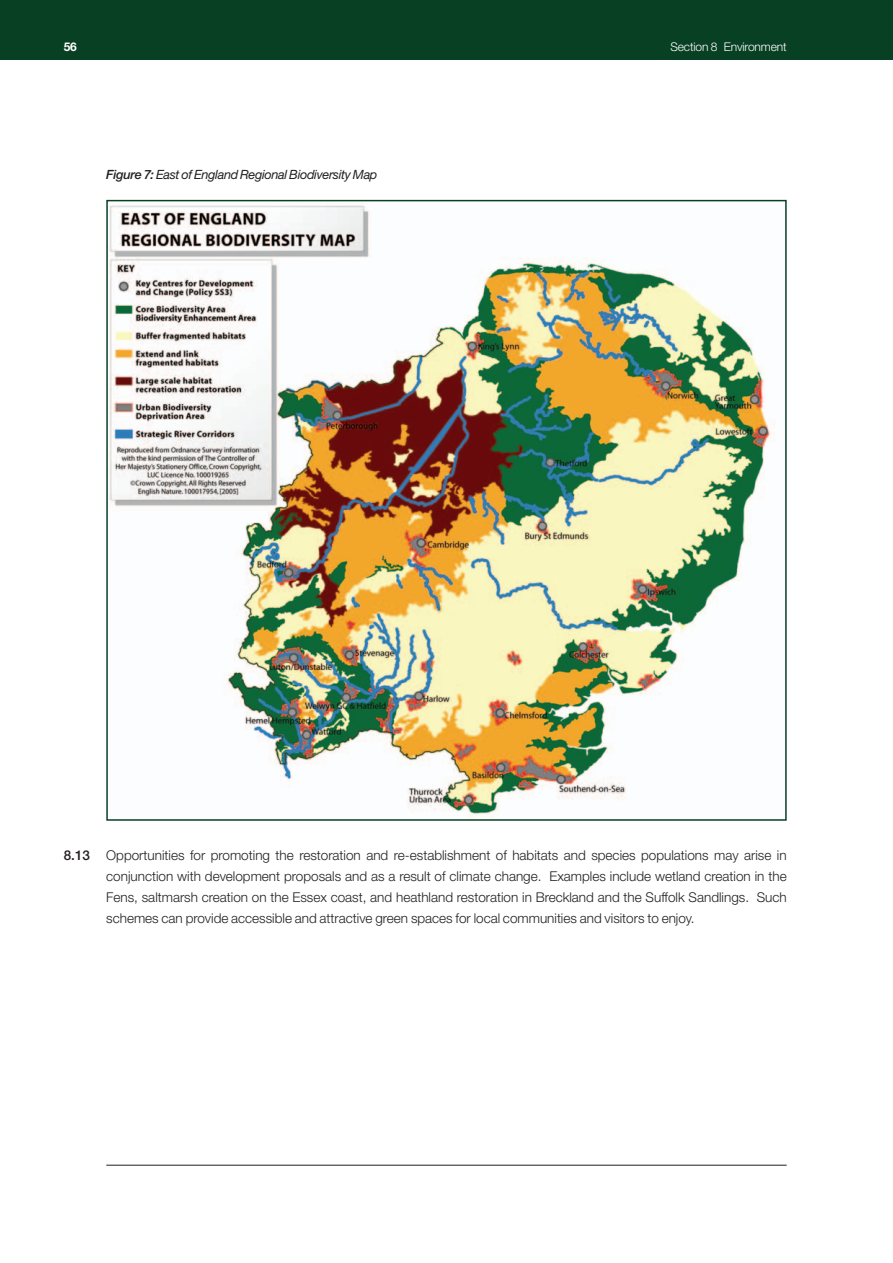
<style>
.page{position:relative;width:893px;height:1263px;background:#fff}
.page>*{position:absolute;margin:0;border:0;box-sizing:border-box;transform-origin:0 0}
.t1{font:300 13.5px/21px "Helvetica Neue";color:#231f20;text-align:justify}
.t2{font:italic 12.75px "Helvetica Neue";letter-spacing:-.03em;color:#231f20}
.t3{font:300 12px "Helvetica Neue";letter-spacing:-.01em;color:#fff}
.t4{font:700 12px "Helvetica Neue";color:#fff}
.s1{font-weight:500}
</style>
<div class="page">
<div style="left:0;top:0;width:893px;height:60px;background:#084024"></div>
<hr style="left:106px;top:1165px;width:681px;height:1px;background:#231f20">
<img style="left:109px;top:204px;width:665px;height:613px">
<p class="t4" style="left:64px;top:43px;width:15px">56</p>
<p class="t3" style="left:670px;top:43px;width:118px">Section 8 Environment</p>
<p class="t2" style="left:106px;top:170px;width:273px"><span class="s1">Figure 7:</span> East of England Regional Biodiversity Map</p>
<p class="t1" style="left:106px;top:846px;width:682px;text-indent:-43px"><span class="s1">8.13</span> Opportunities for promoting the restoration and re-establishment of habitats and species populations may arise in conjunction with development proposals and as a result of climate change. Examples include wetland creation in the Fens, saltmarsh creation on the Essex coast, and heathland restoration in Breckland and the Suffolk Sandlings. Such schemes can provide accessible and attractive green spaces for local communities and visitors to enjoy.</p>
</div>
